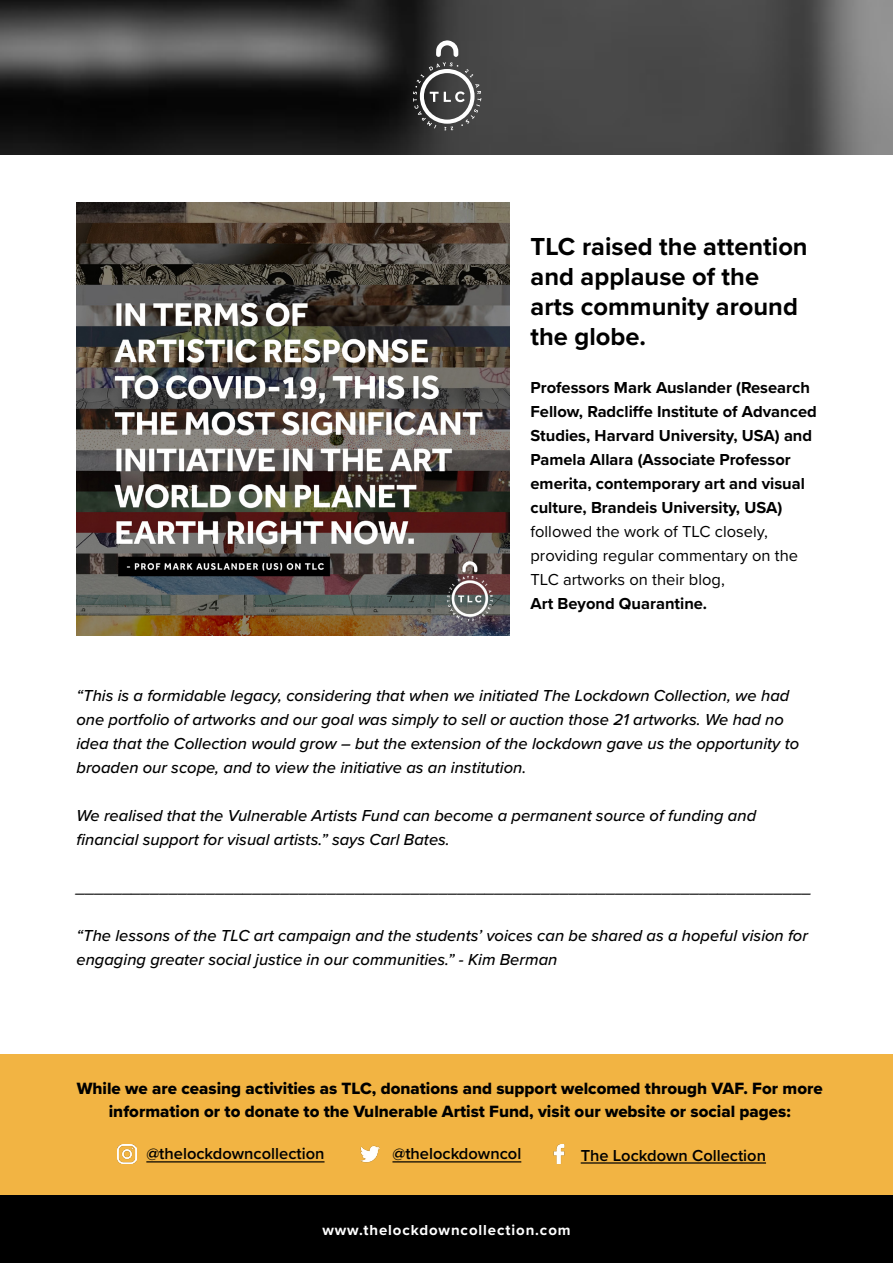
<style>
.page{position:relative;width:893px;height:1263px;background:#fff}
.page>*{position:absolute;margin:0;border:0;box-sizing:border-box;transform-origin:0 0}
.t1{font:700 25.5px/30px "Proxima Nova";color:#000}
.t2{font:16.95px/22.2px "Proxima Nova Extrabld";color:#000;text-align:center}
.t3{font:italic 500 16.5px/24px "Proxima Nova";color:#000}
.t4{font:700 16.5px/24px "Proxima Nova";color:#000}
.t5{font:16.5px/24px "Proxima Nova";color:#000}
.t6{font:600 16.5px "Proxima Nova";color:#000}
.t7{font:700 15px "Proxima Nova";letter-spacing:.06em;color:#fff}
</style>
<div class="page">
<img style="left:0;top:0;width:893px;height:155px">
<svg style="left:413px;top:40px;width:68px;height:90px;background:#5a5a5a"></svg>
<div style="left:0;top:1194px;width:893px;height:69px;background:#000"></div>
<img style="left:76px;top:203px;width:433px;height:432px">
<div style="left:0;top:1054px;width:893px;height:140px;background:#f2b443"></div>
<hr style="left:392px;top:1161px;width:129px;height:1px;background:#000">
<hr style="left:581px;top:1162px;width:185px;height:1px;background:#000">
<hr style="left:146px;top:1161px;width:179px;height:1px;background:#000">
<img style="left:553px;top:1145px;width:12px;height:18px">
<img style="left:118px;top:1145px;width:19px;height:18px">
<img style="left:361px;top:1145px;width:19px;height:18px">
<h1 class="t1" style="left:530px;top:231px;width:279px">TLC raised the attention and applause of the arts community around the globe.</h1>
<p class="t4" style="left:530px;top:375px;width:288px">Professors Mark Auslander (Research Fellow, Radcliffe Institute of Advanced Studies, Harvard University, USA) and Pamela Allara (Associate Professor emerita, contemporary art and visual culture, Brandeis University, USA)</p>
<p class="t5" style="left:530px;top:519px;width:269px">followed the work of TLC closely, providing regular commentary on the<br>TLC artworks on their blog,</p>
<p class="t4" style="left:530px;top:591px;width:178px">Art Beyond Quarantine.</p>
<p class="t3" style="left:76px;top:683px;width:724px">“This is a formidable legacy, considering that when we initiated The Lockdown Collection, we had one portfolio of artworks and our goal was simply to sell or auction those 21 artworks. We had no idea that the Collection would grow – but the extension of the lockdown gave us the opportunity to broaden our scope, and to view the initiative as an institution.</p>
<p class="t3" style="left:76px;top:803px;width:681px">We realised that the Vulnerable Artists Fund can become a permanent source of funding and financial support for visual artists.” says Carl Bates.</p>
<p class="t3" style="left:76px;top:875px;width:737px">_______________________________________________________________________________</p>
<p class="t3" style="left:76px;top:923px;width:733px">“The lessons of the TLC art campaign and the students’ voices can be shared as a hopeful vision for engaging greater social justice in our communities.” - Kim Berman</p>
<p class="t2" style="left:77px;top:1077px;width:747px">While we are ceasing activities as TLC, donations and support welcomed through VAF. For more information or to donate to the Vulnerable Artist Fund, visit our website or social pages:</p>
<p class="t6" style="left:146px;top:1142px;width:180px">@thelockdowncollection</p>
<p class="t6" style="left:392px;top:1142px;width:130px">@thelockdowncol</p>
<p class="t6" style="left:581px;top:1143px;width:187px">The Lockdown Collection</p>
<p class="t7" style="left:322px;top:1218px;width:250px">www.thelockdowncollection.com</p>
</div>
